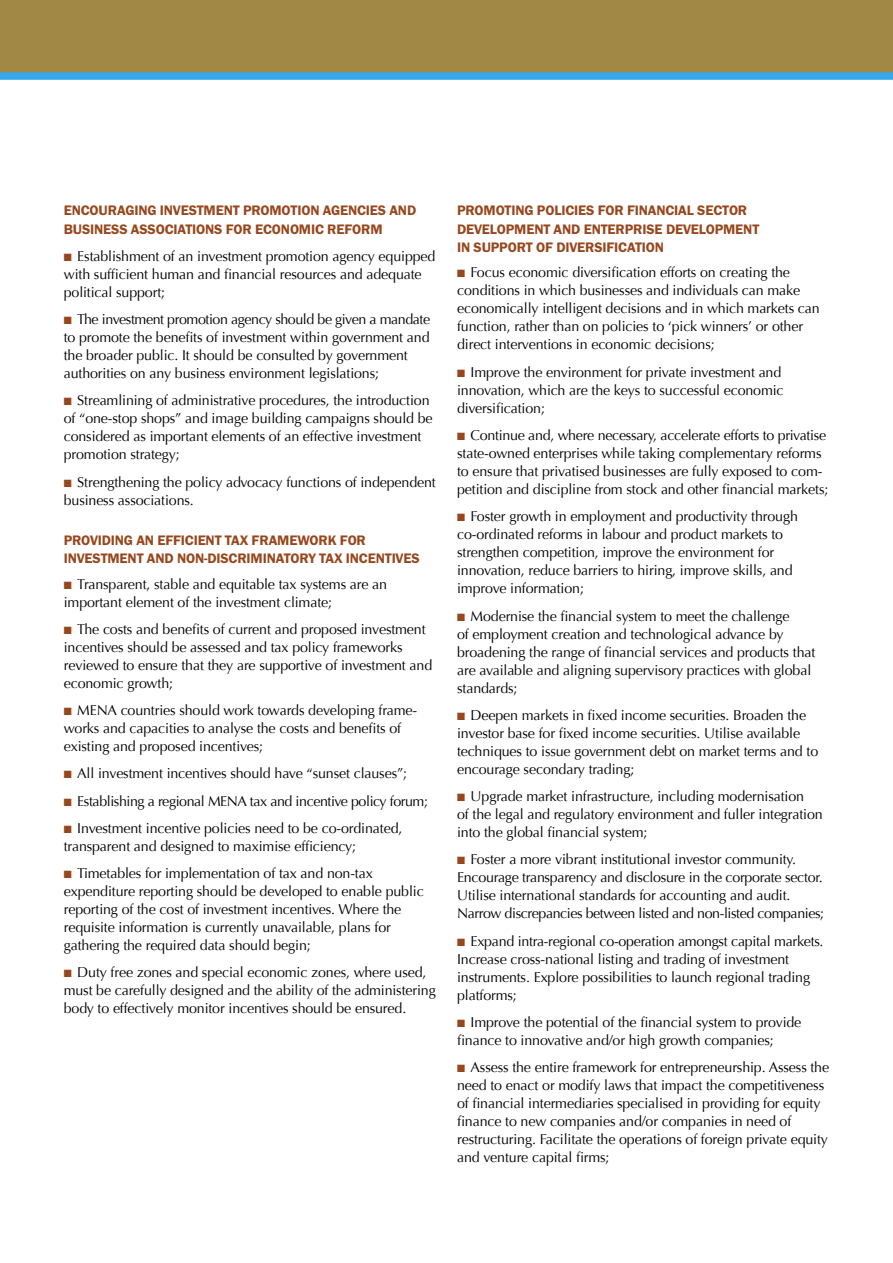
<style>
.page{position:relative;width:893px;height:1263px;background:#fff}
.page>*{position:absolute;margin:0;border:0;box-sizing:border-box;transform-origin:0 0}
.t1{font:14.25px/18px "Optima";letter-spacing:-.01em;color:#000}
.t2{font:600 14.25px/18.8px "Franklin Got ITC";letter-spacing:-.01em;color:#97471d}
.t3{font:14.25px "Optima";letter-spacing:-.03em;color:#000}
.s1{color:#97471d}
</style>
<div class="page">
<div style="left:0;top:0;width:893px;height:72px;background:#a18945"></div>
<div style="left:0;top:72px;width:893px;height:8px;background:#36a7e9"></div>
<p class="t2" style="left:64px;top:201px;width:354px">ENCOURAGING INVESTMENT PROMOTION AGENCIES AND<br>BUSINESS ASSOCIATIONS FOR ECONOMIC REFORM</p>
<p class="t1" style="left:64px;top:247px;width:373px"><span class="s1">■</span> Establishment of an investment promotion agency equipped with sufficient human and financial resources and adequate political support;</p>
<p class="t1" style="left:64px;top:310px;width:368px"><span class="s1">■</span> The investment promotion agency should be given a mandate to promote the benefits of investment within government and the broader public. It should be consulted by government authorities on any business environment legislations;</p>
<p class="t1" style="left:64px;top:392px;width:370px"><span class="s1">■</span> Streamlining of administrative procedures, the introduction of “one-stop shops” and image building campaigns should be considered as important elements of an effective investment promotion strategy;</p>
<p class="t1" style="left:64px;top:473px;width:374px"><span class="s1">■</span> Strengthening the policy advocacy functions of independent business associations.</p>
<p class="t2" style="left:64px;top:531px;width:357px">PROVIDING AN EFFICIENT TAX FRAMEWORK FOR<br>INVESTMENT AND NON-DISCRIMINATORY TAX INCENTIVES</p>
<p class="t1" style="left:64px;top:575px;width:325px"><span class="s1">■</span> Transparent, stable and equitable tax systems are an important element of the investment climate;</p>
<p class="t1" style="left:64px;top:620px;width:370px"><span class="s1">■</span> The costs and benefits of current and proposed investment incentives should be assessed and tax policy frameworks reviewed to ensure that they are supportive of investment and economic growth;</p>
<p class="t1" style="left:64px;top:701px;width:355px"><span class="s1">■</span> MENA countries should work towards developing frame&shy;works and capacities to analyse the costs and benefits of existing and proposed incentives;</p>
<p class="t1" style="left:64px;top:765px;width:345px"><span class="s1">■</span> All investment incentives should have “sunset clauses”;</p>
<p class="t3" style="left:64px;top:792px;width:366px"><span class="s1">■</span> Establishing a regional MENA tax and incentive policy forum;</p>
<p class="t1" style="left:64px;top:819px;width:340px"><span class="s1">■</span> Investment incentive policies need to be co-ordinated, transparent and designed to maximise efficiency;</p>
<p class="t1" style="left:64px;top:864px;width:362px"><span class="s1">■</span> Timetables for implementation of tax and non-tax expenditure reporting should be developed to enable public reporting of the cost of investment incentives. Where the requisite information is currently unavailable, plans for gathering the required data should begin;</p>
<p class="t1" style="left:64px;top:964px;width:374px"><span class="s1">■</span> Duty free zones and special economic zones, where used, must be carefully designed and the ability of the administering body to effectively monitor incentives should be ensured.</p>
<p class="t2" style="left:457px;top:201px;width:304px">PROMOTING POLICIES FOR FINANCIAL SECTOR<br>DEVELOPMENT AND ENTERPRISE DEVELOPMENT<br>IN SUPPORT OF DIVERSIFICATION</p>
<p class="t1" style="left:457px;top:264px;width:364px"><span class="s1">■</span> Focus economic diversification efforts on creating the conditions in which businesses and individuals can make economically intelligent decisions and in which markets can function, rather than on policies to ‘pick winners’ or other direct interventions in economic decisions;</p>
<p class="t1" style="left:457px;top:363px;width:328px"><span class="s1">■</span> Improve the environment for private investment and innovation, which are the keys to successful economic diversification;</p>
<p class="t1" style="left:457px;top:426px;width:373px"><span class="s1">■</span> Continue and, where necessary, accelerate efforts to privatise state-owned enterprises while taking complementary reforms to ensure that privatised businesses are fully exposed to com&shy;petition and discipline from stock and other financial markets;</p>
<p class="t1" style="left:457px;top:508px;width:342px"><span class="s1">■</span> Foster growth in employment and productivity through co-ordinated reforms in labour and product markets to strengthen competition, improve the environment for innovation, reduce barriers to hiring, improve skills, and improve information;</p>
<p class="t1" style="left:457px;top:607px;width:360px"><span class="s1">■</span> Modernise the financial system to meet the challenge<br>of employment creation and technological advance by broadening the range of financial services and products that are available and aligning supervisory practices with global standards;</p>
<p class="t1" style="left:457px;top:706px;width:363px"><span class="s1">■</span> Deepen markets in fixed income securities. Broaden the investor base for fixed income securities. Utilise available techniques to issue government debt on market terms and to encourage secondary trading;</p>
<p class="t1" style="left:457px;top:787px;width:367px"><span class="s1">■</span> Upgrade market infrastructure, including modernisation<br>of the legal and regulatory environment and fuller integration into the global financial system;</p>
<p class="t1" style="left:457px;top:851px;width:368px"><span class="s1">■</span> Foster a more vibrant institutional investor community.<br>Encourage transparency and disclosure in the corporate sector.<br>Utilise international standards for accounting and audit.<br>Narrow discrepancies between listed and non-listed companies;</p>
<p class="t1" style="left:457px;top:932px;width:368px"><span class="s1">■</span> Expand intra-regional co-operation amongst capital markets.<br>Increase cross-national listing and trading of investment instruments. Explore possibilities to launch regional trading platforms;</p>
<p class="t1" style="left:457px;top:1013px;width:346px"><span class="s1">■</span> Improve the potential of the financial system to provide finance to innovative and/or high growth companies;</p>
<p class="t1" style="left:457px;top:1058px;width:374px"><span class="s1">■</span> Assess the entire framework for entrepreneurship. Assess the need to enact or modify laws that impact the competitiveness of financial intermediaries specialised in providing for equity finance to new companies and/or companies in need of restructuring. Facilitate the operations of foreign private equity and venture capital firms;</p>
</div>
